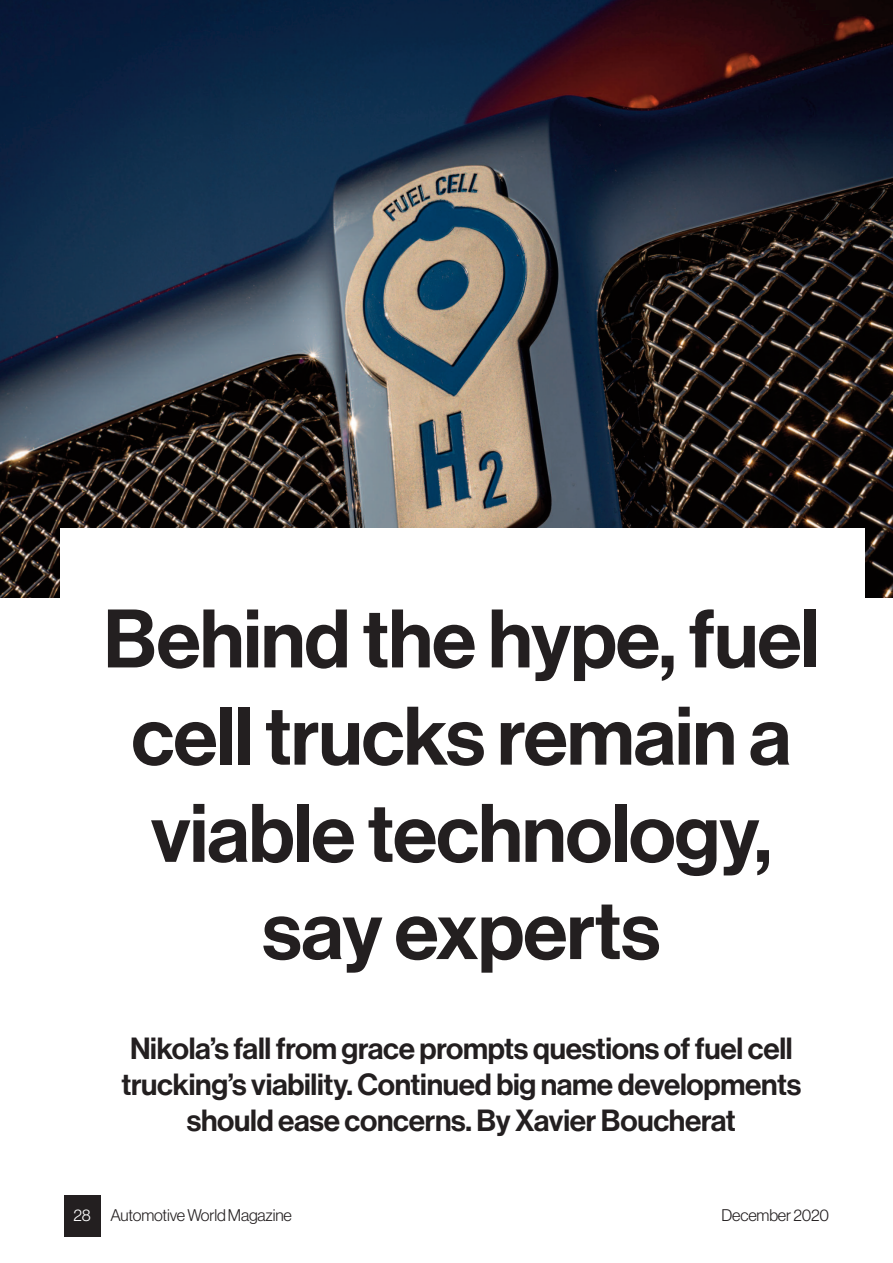
<style>
.page{position:relative;width:893px;height:1263px;background:#fff}
.page>*{position:absolute;margin:0;border:0;box-sizing:border-box;transform-origin:0 0}
.t1{font:500 81px/97.2px "Haas Grot Disp 65";letter-spacing:-.01em;color:#231f20;text-align:center}
.t2{font:500 30px/36px "Haas Grot Disp 65";letter-spacing:-.01em;color:#231f20;text-align:center}
.t3{font:300 16.5px "Haas Grot Disp 45";letter-spacing:-.01em;color:#231f20}
.s1{color:#fff}
</style>
<div class="page">
<img style="left:0;top:0;width:893px;height:598px">
<div style="left:64px;top:1195px;width:36px;height:42px;background:#231f20"></div>
<div style="left:60px;top:528px;width:804px;height:291px;background:#fff"></div>
<h1 class="t1" style="left:103px;top:597px;width:717px">Behind the hype, fuel cell trucks remain a viable technology, say experts</h1>
<p class="t2" style="left:121px;top:1032px;width:681px">Nikola’s fall from grace prompts questions of fuel cell trucking’s viability. Continued big name developments should ease concerns. By Xavier Boucherat</p>
<p class="t3" style="left:73px;top:1209px;width:220px"><span class="s1">28</span> AutomotiveWorldMagazine</p>
<p class="t3" style="left:721px;top:1209px;width:109px">December2020</p>
</div>
